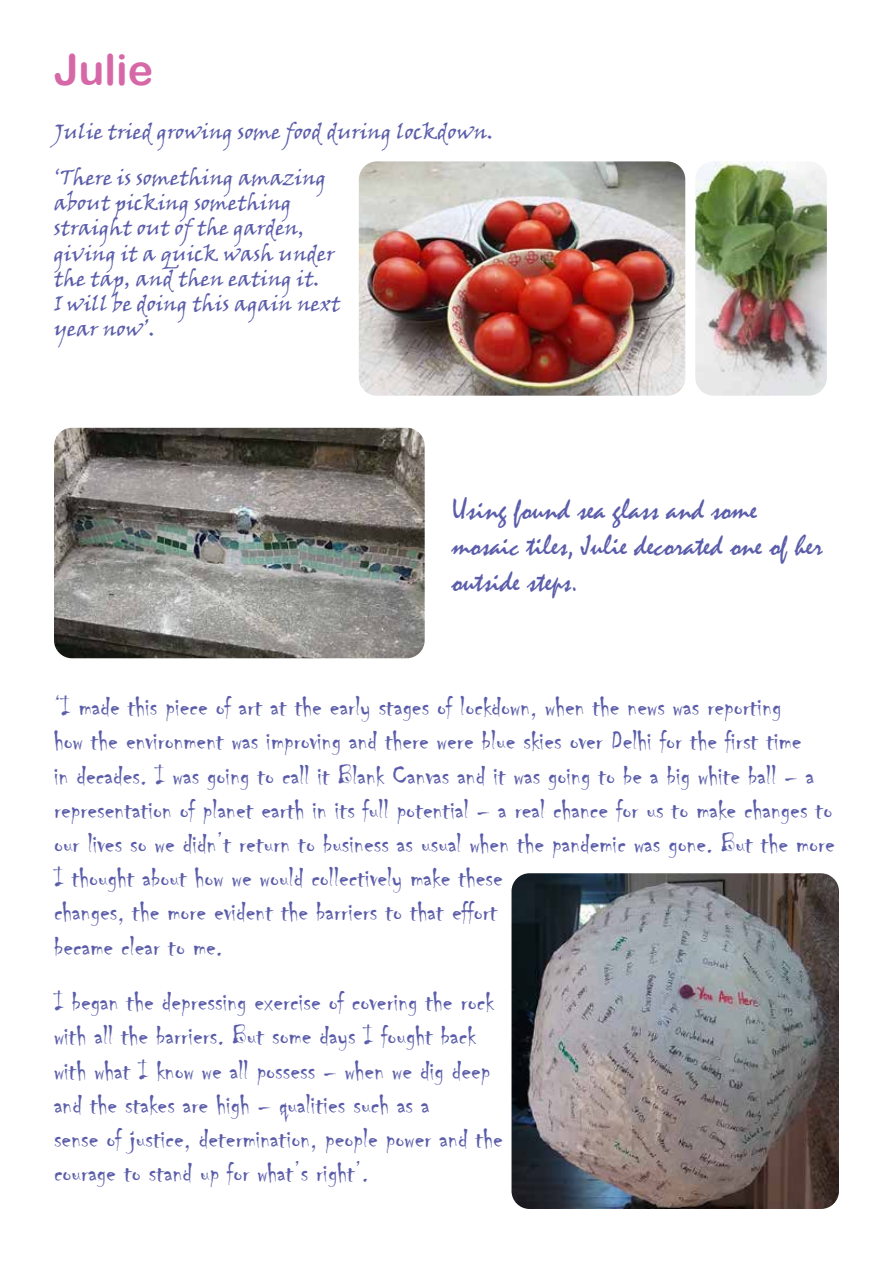
<style>
.page{position:relative;width:893px;height:1263px;background:#fff}
.page>*{position:absolute;margin:0;border:0;box-sizing:border-box;transform-origin:0 0}
.t1{font:42.9px "Arial Rounded MT Bold";color:#d668a8}
.t2{font:30px/36px "Mistral";color:#5b5da9}
.t3{font:28.5px/34.2px "Chiller";color:#5b5da9}
.t4{font:21px/25.2px "Viner Hand ITC";color:#5b5da9}
</style>
<div class="page">
<img style="left:359px;top:161px;width:326px;height:235px">
<img style="left:695px;top:161px;width:132px;height:235px">
<img style="left:54px;top:428px;width:371px;height:230px">
<img style="left:511px;top:873px;width:328px;height:336px">
<h1 class="t1" style="left:54px;top:45px;width:101px">Julie</h1>
<p class="t4" style="left:54px;top:118px;width:441px">Julie tried growing some food during lockdown.</p>
<p class="t4" style="left:54px;top:164px;width:288px">‘There is something amazing about picking something straight out of the garden, giving it a quick wash under the tap, and then eating it.<br>I will be doing this again next year now’.</p>
<p class="t2" style="left:452px;top:492px;width:373px">Using found sea glass and some mosaic tiles, Julie decorated one of her outside steps.</p>
<p class="t3" style="left:54px;top:690px;width:782px">‘I made this piece of art at the early stages of lockdown, when the news was reporting<br>how the environment was improving and there were blue skies over Delhi for the first time<br>in decades. I was going to call it Blank Canvas and it was going to be a big white ball – a representation of planet earth in its full potential – a real chance for us to make changes to our lives so we didn’t return to business as usual when the pandemic was gone. But the more I thought about how we would collectively make these<br>changes, the more evident the barriers to that effort<br>became clear to me.</p>
<p class="t3" style="left:54px;top:985px;width:450px">I began the depressing exercise of covering the rock with all the barriers. But some days I fought back with what I know we all possess – when we dig deep and the stakes are high – qualities such as a<br>sense of justice, determination, people power and the courage to stand up for what’s right’.</p>
</div>
